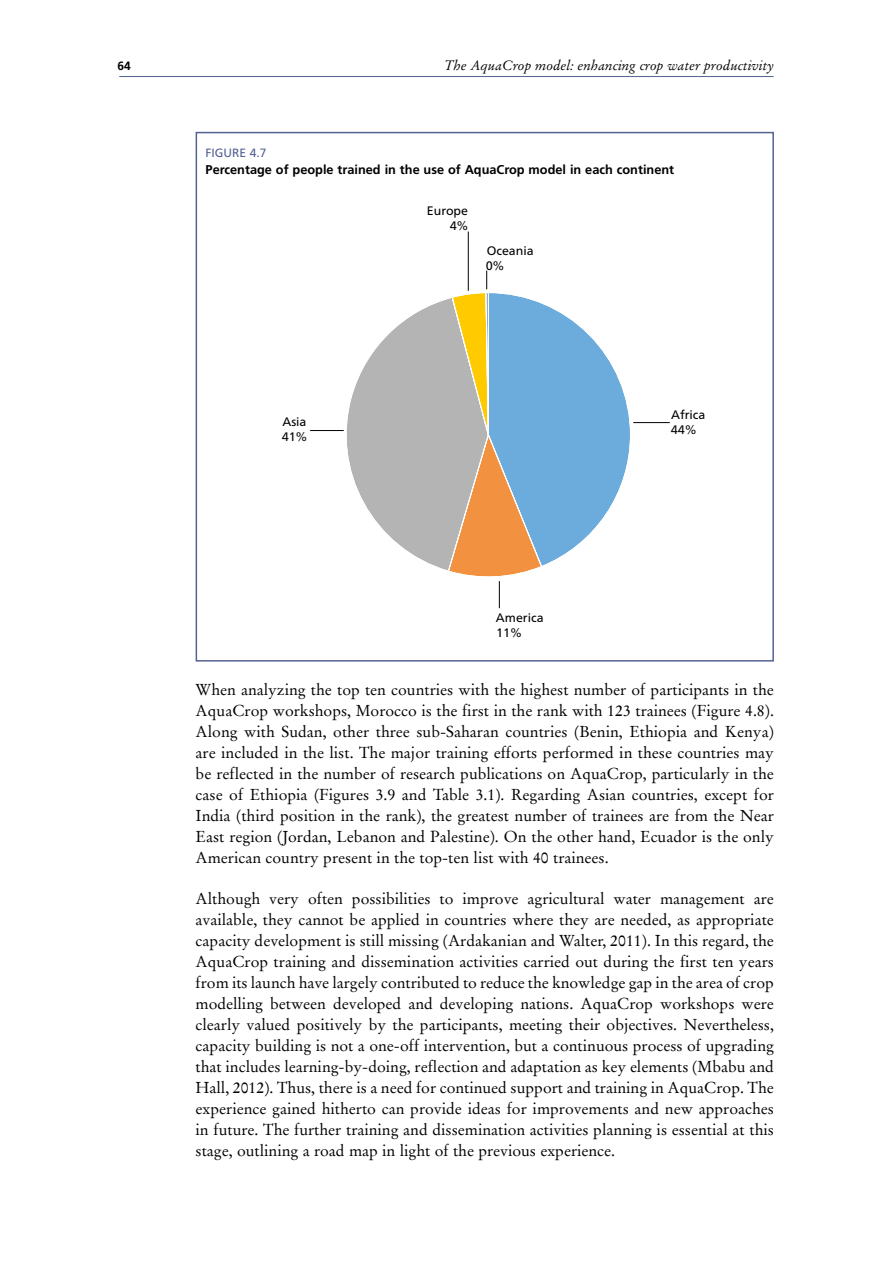
<style>
.page{position:relative;width:893px;height:1263px;background:#fff}
.page>*{position:absolute;margin:0;border:0;box-sizing:border-box;transform-origin:0 0}
.t1{font:15.75px/21px "Stempel Garamond";color:#000;text-align:justify}
.t2{font:italic 13.5px "Stempel Garamond";color:#000}
.t3{font:700 12.75px "Frutiger LT Std";color:#000}
.t4{font:12.3px/14.9px "Frutiger Neue LTCYR";color:#000}
.t5{font:12px "Frutiger LT Std";color:#546292}
.t6{font:700 12px "Frutiger LT Std";color:#000}
</style>
<div class="page">
<hr style="left:119px;top:76px;width:655px;height:1px;background:#546292">
<div style="left:196px;top:132px;width:578px;height:530px;border:2px solid #546292"></div>
<hr style="left:310px;top:430px;width:34px;height:1px;background:#000">
<hr style="left:468px;top:232px;width:1px;height:59px;background:#000">
<hr style="left:633px;top:422px;width:37px;height:1px;background:#000">
<svg style="left:343px;top:271px;width:287px;height:337px"></svg>
<p class="t6" style="left:118px;top:59px;width:15px">64</p>
<p class="t2" style="left:444px;top:57px;width:331px">The AquaCrop model: enhancing crop water productivity</p>
<p class="t5" style="left:206px;top:146px;width:63px">FIGURE 4.7</p>
<p class="t3" style="left:206px;top:162px;width:470px">Percentage of people trained in the use of AquaCrop model in each continent</p>
<p class="t4" style="left:282px;top:414px;width:27px">Asia<br>41%</p>
<p class="t4" style="left:427px;top:203px;width:43px;text-align:right">Europe<br>4%</p>
<p class="t4" style="left:486px;top:243px;width:49px">Oceania<br>0%</p>
<p class="t4" style="left:496px;top:611px;width:49px">America<br>11%</p>
<p class="t4" style="left:671px;top:407px;width:36px">Africa<br>44%</p>
<p class="t1" style="left:196px;top:679px;width:580px">When analyzing the top ten countries with the highest number of participants in the AquaCrop workshops, Morocco is the first in the rank with 123 trainees (Figure 4.8).<br>Along with Sudan, other three sub-Saharan countries (Benin, Ethiopia and Kenya) are included in the list. The major training efforts performed in these countries may be reflected in the number of research publications on AquaCrop, particularly in the case of Ethiopia (Figures 3.9 and Table 3.1). Regarding Asian countries, except for India (third position in the rank), the greatest number of trainees are from the Near East region (Jordan, Lebanon and Palestine). On the other hand, Ecuador is the only American country present in the top-ten list with 40 trainees.</p>
<p class="t1" style="left:196px;top:888px;width:580px">Although very often possibilities to improve agricultural water management are available, they cannot be applied in countries where they are needed, as appropriate capacity development is still missing (Ardakanian and Walter, 2011). In this regard, the AquaCrop training and dissemination activities carried out during the first ten years from its launch have largely contributed to reduce the knowledge gap in the area of crop modelling between developed and developing nations. AquaCrop workshops were clearly valued positively by the participants, meeting their objectives. Nevertheless, capacity building is not a one-off intervention, but a continuous process of upgrading that includes learning-by-doing, reflection and adaptation as key elements (Mbabu and Hall, 2012). Thus, there is a need for continued support and training in AquaCrop. The experience gained hitherto can provide ideas for improvements and new approaches in future. The further training and dissemination activities planning is essential at this stage, outlining a road map in light of the previous experience.</p>
</div>
